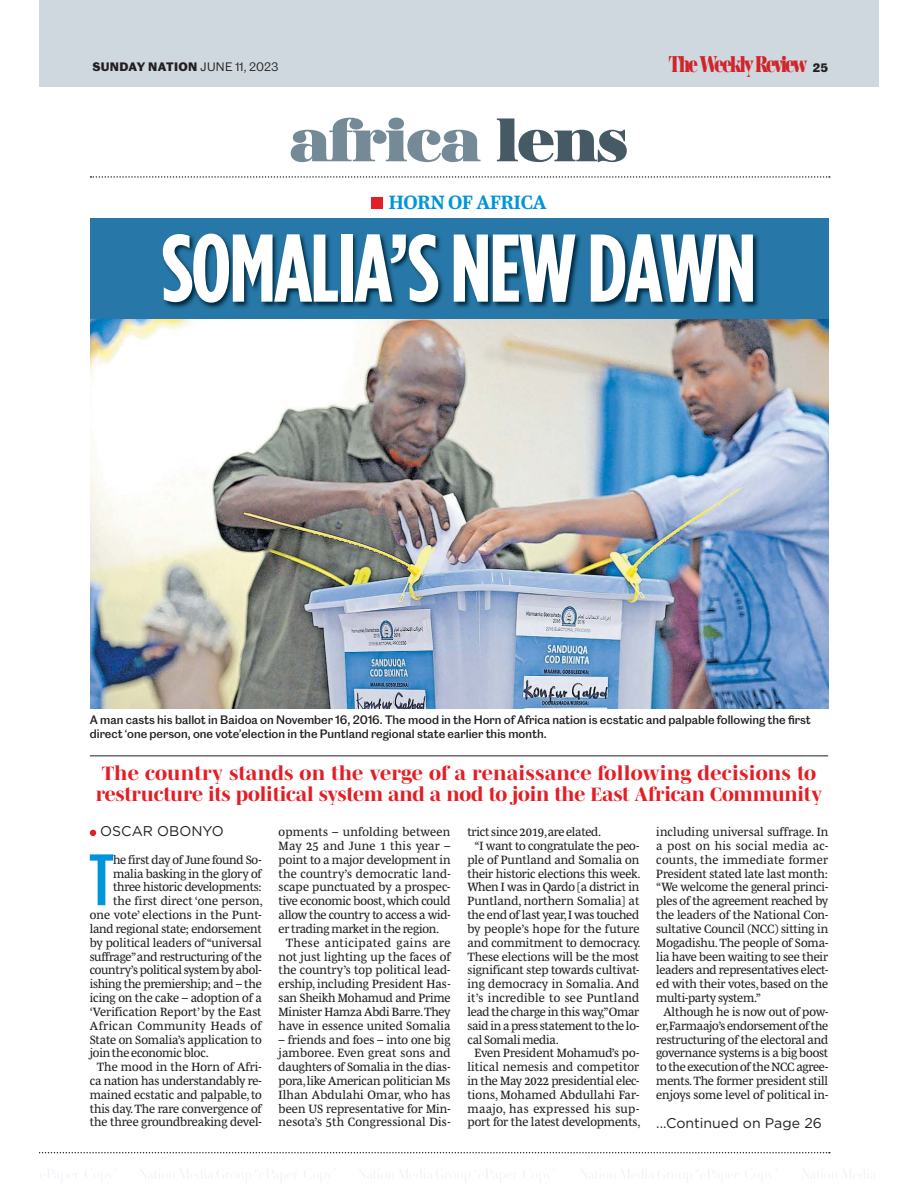
<style>
.page{position:relative;width:918px;height:1188px;background:#fff}
.page>*{position:absolute;margin:0;border:0;box-sizing:border-box;transform-origin:0 0}
.t1{font:700 96px "Gotham Condensed";letter-spacing:-.02em;color:#fff}
.t2{font:600 66.9px "Caslon Doric Condensed";color:#0095da}
.t3{font:900 63.45px "AW Conqueror Pro Didot S";letter-spacing:-.04em;color:#748a96}
.t4{font:900 23.55px "AW Conqueror Pro Didot";letter-spacing:-.125em;color:#d2232a;scale:.67 1}
.t5{font:800 19.8px/21.1px "Mencken Pro Head";letter-spacing:-.01em;color:#e31f26;text-align:center}
.t6{font:700 19.8px "Mencken Pro Text";letter-spacing:-.01em;color:#0095da}
.t7{font:14.1px "Gotham";color:#231f20}
.t8{font:12.3px/13.8px "Mencken Pro Text";letter-spacing:-.01em;color:#231f20;text-align:justify}
.t9{font:12.3px "Mencken Pro Text";letter-spacing:.01em;color:#231f20}
.t10{font:12.3px "Mencken Pro Text";letter-spacing:.015em;color:#231f20}
.t11{font:12.3px "Mencken Pro Text";letter-spacing:.025em;color:#231f20}
.t12{font:12.3px "Mencken Pro Text";letter-spacing:.03em;color:#231f20}
.t13{font:12.3px "Mencken Pro Text";letter-spacing:.02em;color:#231f20}
.t14{font:12.3px "Mencken Pro Text";letter-spacing:.04em;color:#231f20}
.t15{font:500 11.25px/13.8px "Caslon Doric";color:#231f20}
.t16{font:700 11.25px "Caslon Doric";letter-spacing:.03em;color:#231f20}
.s1{font-weight:400}
.s2{font-family:"Caslon Doric";font-weight:700;font-size:11.25px;color:#231f20}
.s3{color:#465a65}
</style>
<div class="page">
<svg style="left:40px;top:1169px;width:36px;height:10px"></svg>
<svg style="left:85px;top:1169px;width:32px;height:9px"></svg>
<svg style="left:140px;top:1169px;width:158px;height:14px"></svg>
<svg style="left:304px;top:1169px;width:32px;height:9px"></svg>
<svg style="left:359px;top:1169px;width:158px;height:14px"></svg>
<svg style="left:523px;top:1170px;width:26px;height:13px"></svg>
<svg style="left:581px;top:1169px;width:155px;height:14px"></svg>
<svg style="left:745px;top:1169px;width:32px;height:9px"></svg>
<svg style="left:803px;top:1169px;width:72px;height:10px"></svg>
<svg style="left:39px;top:1152px;width:791px;height:1px"></svg>
<div style="left:90px;top:218px;width:738px;height:105px;background:#2778a8"></div>
<svg style="left:90px;top:830px;width:6px;height:6px"></svg>
<div style="left:371px;top:198px;width:12px;height:11px;background:#e31f26"></div>
<svg style="left:91px;top:176px;width:739px;height:2px"></svg>
<hr style="left:90px;top:756px;width:738px;height:1px;background:#231f20">
<img style="left:163px;top:233px;width:596px;height:76px">
<div style="left:39px;top:0;width:840px;height:87px;background:#ced8de"></div>
<img style="left:90px;top:320px;width:738px;height:388px">
<p class="t16" style="left:92px;top:63px;width:188px">SUNDAY NATION <span class="s1">JUNE 11, 2023</span></p>
<h3 class="t4" style="left:669px;top:50px;width:239px">The Weekly Review <span class="s2">25</span></h3>
<h3 class="t3" style="left:288px;top:115px;width:343px">africa <span class="s3">lens</span></h3>
<h3 class="t6" style="left:389px;top:193px;width:160px">HORN OF AFRICA</h3>
<h1 class="t1" style="left:162px;top:212px;width:596px">SOMALIA’S NEW DAWN</h1>
<p class="t15" style="left:90px;top:714px;width:722px">A man casts his ballot in Baidoa on November 16, 2016. The mood in the Horn of Africa nation is ecstatic and palpable following the first direct ‘one person, one vote’election in the Puntland regional state earlier this month.</p>
<h3 class="t5" style="left:96px;top:764px;width:728px">The country stands on the verge of a renaissance following decisions to restructure its political system and a nod to join the East African Community</h3>
<p class="t7" style="left:100px;top:826px;width:125px">OSCAR OBONYO</p>
<h2 class="t2" style="left:89px;top:854px;width:26px">T</h2>
<p class="t8" style="left:113px;top:853px;width:150px">he first day of June found So-</p>
<p class="t8" style="left:113px;top:867px;width:150px">malia basking in the glory of</p>
<p class="t8" style="left:113px;top:881px;width:150px">three historic developments:</p>
<p class="t9" style="left:113px;top:896px;width:151px">the first direct ‘one person,</p>
<p class="t10" style="left:90px;top:909px;width:173px">one vote’ elections in the Punt-</p>
<p class="t8" style="left:90px;top:922px;width:173px">land regional state; endorsement</p>
<p class="t8" style="left:90px;top:936px;width:173px">by political leaders of “universal</p>
<p class="t8" style="left:90px;top:950px;width:173px">suffrage” and restructuring of the</p>
<p class="t8" style="left:90px;top:964px;width:173px">country’s political system by abol-</p>
<p class="t8" style="left:90px;top:978px;width:173px">ishing the premiership; and – the</p>
<p class="t8" style="left:90px;top:991px;width:173px">icing on the cake – adoption of a</p>
<p class="t8" style="left:90px;top:1005px;width:173px">‘Verification Report’ by the East</p>
<p class="t12" style="left:90px;top:1020px;width:173px">African Community Heads of</p>
<p class="t8" style="left:90px;top:1033px;width:173px">State on Somalia’s application to</p>
<p class="t8" style="left:90px;top:1047px;width:121px">join the economic bloc.</p>
<p class="t8" style="left:97px;top:1061px;width:166px">The mood in the Horn of Afri-</p>
<p class="t8" style="left:90px;top:1074px;width:173px">ca nation has understandably re-</p>
<p class="t8" style="left:90px;top:1088px;width:173px">mained ecstatic and palpable, to</p>
<p class="t8" style="left:90px;top:1102px;width:173px">this day. The rare convergence of</p>
<p class="t8" style="left:90px;top:1116px;width:173px">the three groundbreaking devel-</p>
<p class="t13" style="left:279px;top:826px;width:173px">opments – unfolding between</p>
<p class="t13" style="left:279px;top:840px;width:173px">May 25 and June 1 this year –</p>
<p class="t8" style="left:279px;top:853px;width:173px">point to a major development in</p>
<p class="t10" style="left:279px;top:868px;width:173px">the country’s democratic land-</p>
<p class="t8" style="left:279px;top:881px;width:173px">scape punctuated by a prospec-</p>
<p class="t8" style="left:279px;top:895px;width:173px">tive economic boost, which could</p>
<p class="t8" style="left:279px;top:908px;width:173px">allow the country to access a wid-</p>
<p class="t8" style="left:279px;top:922px;width:162px">er trading market in the region.</p>
<p class="t14" style="left:286px;top:937px;width:166px">These anticipated gains are</p>
<p class="t8" style="left:279px;top:950px;width:173px">not just lighting up the faces of</p>
<p class="t8" style="left:279px;top:964px;width:173px">the country’s top political lead-</p>
<p class="t8" style="left:279px;top:978px;width:173px">ership, including President Has-</p>
<p class="t8" style="left:279px;top:991px;width:173px">san Sheikh Mohamud and Prime</p>
<p class="t8" style="left:279px;top:1005px;width:173px">Minister Hamza Abdi Barre. They</p>
<p class="t8" style="left:279px;top:1019px;width:173px">have in essence united Somalia</p>
<p class="t8" style="left:279px;top:1033px;width:173px">– friends and foes – into one big jamboree. Even great sons and daughters of Somalia in the dias&shy;pora, like American politician Ms Ilhan Abdulahi Omar, who has been US representative for Min&shy;nesota’s 5th Congressional Dis-</p>
<p class="t8" style="left:467px;top:825px;width:135px">trict since 2019,are elated.</p>
<p class="t8" style="left:475px;top:839px;width:166px">“I want to congratulate the peo-</p>
<p class="t8" style="left:467px;top:853px;width:173px">ple of Puntland and Somalia on</p>
<p class="t8" style="left:467px;top:867px;width:175px">their historic elections this week.</p>
<p class="t8" style="left:467px;top:881px;width:173px">When I was in Qardo [a district in</p>
<p class="t8" style="left:467px;top:895px;width:173px">Puntland, northern Somalia] at</p>
<p class="t8" style="left:467px;top:908px;width:173px">the end of last year, I was touched</p>
<p class="t9" style="left:467px;top:923px;width:173px">by people’s hope for the future</p>
<p class="t8" style="left:467px;top:936px;width:175px">and commitment to democracy.</p>
<p class="t8" style="left:467px;top:950px;width:173px">These elections will be the most</p>
<p class="t8" style="left:467px;top:964px;width:173px">significant step towards cultivat-</p>
<p class="t9" style="left:467px;top:979px;width:173px">ing democracy in Somalia. And</p>
<p class="t11" style="left:467px;top:992px;width:173px">it’s incredible to see Puntland</p>
<p class="t8" style="left:467px;top:1005px;width:173px">lead the charge in this way,” Omar</p>
<p class="t8" style="left:467px;top:1019px;width:173px">said in a press statement to the lo-</p>
<p class="t8" style="left:467px;top:1033px;width:93px">cal Somali media.</p>
<p class="t8" style="left:475px;top:1047px;width:166px">Even President Mohamud’s po-</p>
<p class="t10" style="left:467px;top:1062px;width:173px">litical nemesis and competitor</p>
<p class="t8" style="left:467px;top:1074px;width:173px">in the May 2022 presidential elec-</p>
<p class="t9" style="left:467px;top:1089px;width:173px">tions, Mohamed Abdullahi Far-</p>
<p class="t12" style="left:467px;top:1103px;width:173px">maajo, has expressed his sup-</p>
<p class="t8" style="left:467px;top:1116px;width:175px">port for the latest developments,</p>
<p class="t9" style="left:656px;top:826px;width:173px">including universal suffrage. In</p>
<p class="t11" style="left:656px;top:840px;width:173px">a post on his social media ac-</p>
<p class="t11" style="left:656px;top:854px;width:173px">counts, the immediate former</p>
<p class="t8" style="left:656px;top:867px;width:173px">President stated late last month:</p>
<p class="t8" style="left:656px;top:881px;width:173px">“We welcome the general princi-</p>
<p class="t8" style="left:656px;top:895px;width:173px">ples of the agreement reached by</p>
<p class="t8" style="left:656px;top:908px;width:173px">the leaders of the National Con-</p>
<p class="t8" style="left:656px;top:922px;width:173px">sultative Council (NCC) sitting in</p>
<p class="t8" style="left:656px;top:936px;width:173px">Mogadishu. The people of Soma-</p>
<p class="t8" style="left:656px;top:950px;width:173px">lia have been waiting to see their</p>
<p class="t8" style="left:656px;top:964px;width:173px">leaders and representatives elect-</p>
<p class="t8" style="left:656px;top:978px;width:173px">ed with their votes, based on the</p>
<p class="t8" style="left:656px;top:991px;width:106px">multi-party system.”</p>
<p class="t8" style="left:663px;top:1005px;width:166px">Although he is now out of pow-</p>
<p class="t8" style="left:656px;top:1019px;width:173px">er,Farmaajo’s endorsement of the</p>
<p class="t8" style="left:656px;top:1033px;width:173px">restructuring of the electoral and</p>
<p class="t8" style="left:656px;top:1047px;width:173px">governance systems is a big boost</p>
<p class="t8" style="left:656px;top:1061px;width:173px">to the execution of the NCC agree-</p>
<p class="t8" style="left:656px;top:1074px;width:173px">ments. The former president still</p>
<p class="t8" style="left:656px;top:1088px;width:173px">enjoys some level of political in-</p>
<p class="t7" style="left:656px;top:1118px;width:167px">...Continued on Page 26</p>
</div>
